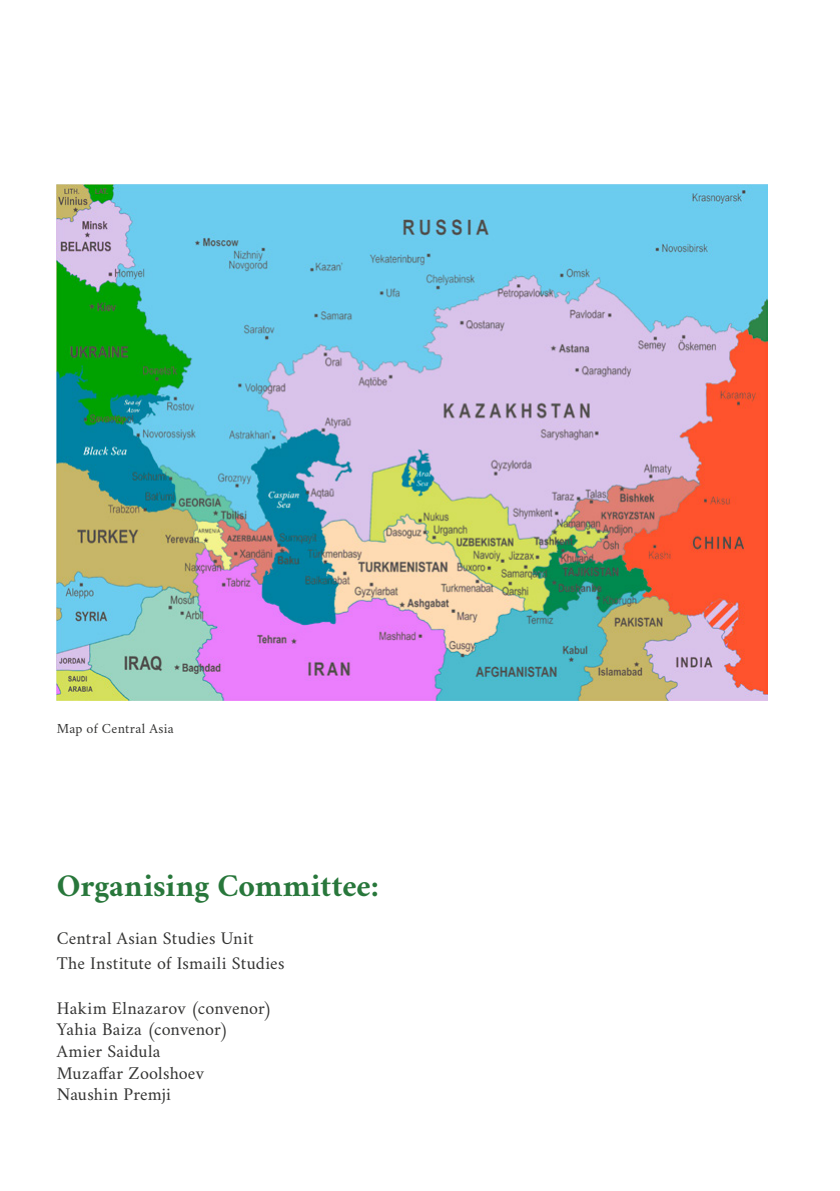
<style>
.page{position:relative;width:840px;height:1191px;background:#fff}
.page>*{position:absolute;margin:0;border:0;box-sizing:border-box;transform-origin:0 0}
.t1{font:700 32px "Amiri";color:#28773b}
.t2{font:18px/21.6px "Amiri";letter-spacing:.015em;color:#333332}
.t3{font:14px "Amiri";letter-spacing:.02em;color:#333332}
</style>
<div class="page">
<img style="left:57px;top:185px;width:710px;height:515px">
<p class="t3" style="left:57px;top:720px;width:118px">Map of Central Asia</p>
<h1 class="t1" style="left:57px;top:866px;width:323px">Organising Committee:</h1>
<p class="t2" style="left:57px;top:926px;width:229px;line-height:24.4px">Central Asian Studies Unit<br>The Institute of Ismaili Studies</p>
<p class="t2" style="left:57px;top:996px;width:217px">Hakim Elnazarov (convenor)<br>Yahia Baiza (convenor)<br>Amier Saidula<br>Muzaffar Zoolshoev<br>Naushin Premji</p>
</div>
